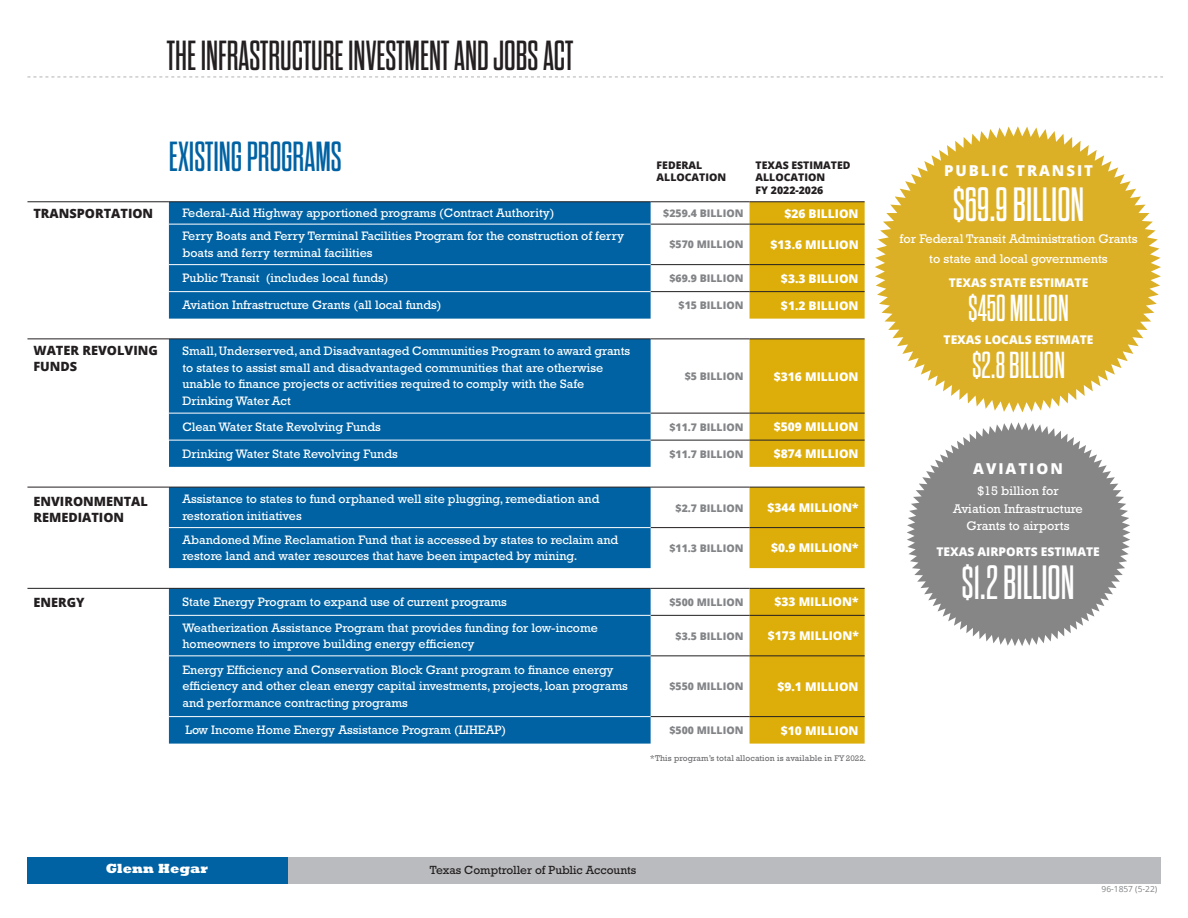
<style>
.page{position:relative;width:1188px;height:918px;background:#fff}
.page>*{position:absolute;margin:0;border:0;box-sizing:border-box;transform-origin:0 0}
.t1{font:48px "Dharma Gothic M";color:#fff}
.t2{font:42px "Dharma Gothic M";color:#231f20}
.t3{font:42px "Dharma Gothic M";color:#0062a3}
.t4{font:37.5px "Dharma Gothic M";color:#fff}
.t5{font:800 15px "Open Sans";letter-spacing:.13em;color:#fff}
.t6{font:800 13.5px "Rockwell Std";color:#fff}
.t7{font:12.75px/17.7px "Rockwell Std";color:#fff;text-align:center}
.t8{font:800 12.75px/15.3px "Open Sans";color:#231f20}
.t9{font:12.45px/16.5px "Rockwell Std";color:#fff}
.t10{font:800 12px "Open Sans";color:#fff}
.t11{font:12px "Rockwell Std";color:#231f20}
.t12{font:800 10.5px "Open Sans";color:#828487}
.t13{font:800 10.5px/12.6px "Open Sans";color:#231f20}
.t14{font:8.55px "Rockwell Std";letter-spacing:.01em;color:#6c6d70}
.t15{font:8.4px "Open Sans";color:#808285}
.s1{font-size:8.25px}
.s2{font-size:9px}
</style>
<div class="page">
<div style="left:27px;top:857px;width:264px;height:27px;background:#0062a3"></div>
<div style="left:288px;top:857px;width:873px;height:27px;background:#babbbe"></div>
<svg style="left:169px;top:203px;width:482px;height:541px;background:#1e74ad"></svg>
<svg style="left:750px;top:203px;width:115px;height:541px;background:#dfb523"></svg>
<svg style="left:750px;top:292px;width:115px;height:148px;background:#dfb72b"></svg>
<hr style="left:27px;top:202px;width:142px;height:1px;background:#231f20">
<hr style="left:169px;top:202px;width:482px;height:1px;background:#231f20">
<hr style="left:651px;top:202px;width:99px;height:1px;background:#231f20">
<hr style="left:750px;top:202px;width:115px;height:1px;background:#231f20">
<hr style="left:651px;top:224px;width:99px;height:1px;background:#231f20">
<hr style="left:750px;top:224px;width:115px;height:1px;background:#231f20">
<hr style="left:651px;top:264px;width:99px;height:1px;background:#231f20">
<hr style="left:750px;top:264px;width:115px;height:1px;background:#231f20">
<hr style="left:651px;top:291px;width:99px;height:1px;background:#231f20">
<hr style="left:27px;top:339px;width:142px;height:1px;background:#231f20">
<hr style="left:169px;top:339px;width:482px;height:1px;background:#231f20">
<hr style="left:651px;top:339px;width:99px;height:1px;background:#231f20">
<hr style="left:750px;top:339px;width:115px;height:1px;background:#231f20">
<hr style="left:651px;top:413px;width:99px;height:1px;background:#231f20">
<hr style="left:651px;top:440px;width:99px;height:1px;background:#231f20">
<hr style="left:169px;top:487px;width:482px;height:1px;background:#231f20">
<hr style="left:651px;top:487px;width:99px;height:1px;background:#231f20">
<hr style="left:750px;top:487px;width:115px;height:1px;background:#231f20">
<hr style="left:651px;top:527px;width:99px;height:1px;background:#231f20">
<hr style="left:750px;top:527px;width:115px;height:1px;background:#231f20">
<hr style="left:169px;top:588px;width:482px;height:1px;background:#231f20">
<hr style="left:651px;top:588px;width:99px;height:1px;background:#231f20">
<hr style="left:750px;top:588px;width:115px;height:1px;background:#231f20">
<hr style="left:651px;top:615px;width:99px;height:1px;background:#231f20">
<hr style="left:750px;top:615px;width:115px;height:1px;background:#231f20">
<hr style="left:651px;top:656px;width:99px;height:1px;background:#231f20">
<hr style="left:750px;top:656px;width:115px;height:1px;background:#231f20">
<hr style="left:651px;top:716px;width:99px;height:1px;background:#231f20">
<hr style="left:750px;top:716px;width:115px;height:1px;background:#231f20">
<hr style="left:750px;top:291px;width:115px;height:1px;background:#231f20">
<hr style="left:750px;top:413px;width:115px;height:1px;background:#231f20">
<hr style="left:750px;top:440px;width:115px;height:1px;background:#231f20">
<hr style="left:169px;top:224px;width:482px;height:1px;background:#fff">
<hr style="left:169px;top:264px;width:482px;height:1px;background:#fff">
<hr style="left:169px;top:291px;width:482px;height:1px;background:#fff">
<hr style="left:169px;top:413px;width:482px;height:1px;background:#fff">
<hr style="left:169px;top:440px;width:482px;height:1px;background:#fff">
<hr style="left:169px;top:527px;width:482px;height:1px;background:#fff">
<hr style="left:169px;top:615px;width:482px;height:1px;background:#fff">
<hr style="left:169px;top:656px;width:482px;height:1px;background:#fff">
<hr style="left:169px;top:716px;width:482px;height:1px;background:#fff">
<hr style="left:27px;top:487px;width:142px;height:1px;background:#231f20">
<hr style="left:27px;top:588px;width:142px;height:1px;background:#231f20">
<svg style="left:907px;top:422px;width:223px;height:224px;fill:#878687"></svg>
<svg style="left:875px;top:126px;width:286px;height:286px;fill:#dcb026"></svg>
<svg style="left:27px;top:77px;width:1136px;height:1px"></svg>
<h2 class="t2" style="left:167px;top:35px;width:408px">THE INFRASTRUCTURE INVESTMENT AND JOBS ACT</h2>
<h2 class="t3" style="left:169px;top:137px;width:174px">EXISTING PROGRAMS</h2>
<p class="t13" style="left:657px;top:158px;width:71px">FEDERAL<br>ALLOCATION</p>
<p class="t13" style="left:756px;top:158px;width:97px">TEXAS ESTIMATED<br>ALLOCATION<br>FY 2022-2026</p>
<p class="t8" style="left:33px;top:205px;width:121px">TRANSPORTATION</p>
<p class="t9" style="left:182px;top:205px;width:374px">Federal-Aid Highway apportioned programs (Contract Authority)</p>
<p class="t12" style="left:663px;top:205px;width:82px">$259.4 BILLION</p>
<p class="t10" style="left:784px;top:204px;width:76px">$26 BILLION</p>
<p class="t9" style="left:182px;top:228px;width:443px">Ferry Boats and Ferry Terminal Facilities Program for the construction of ferry boats and ferry terminal facilities</p>
<p class="t12" style="left:669px;top:237px;width:76px">$570 MILLION</p>
<p class="t10" style="left:771px;top:235px;width:90px">$13.6 MILLION</p>
<p class="t9" style="left:182px;top:270px;width:208px">Public Transit (includes local funds)</p>
<p class="t12" style="left:669px;top:270px;width:76px">$69.9 BILLION</p>
<p class="t10" style="left:781px;top:269px;width:79px">$3.3 BILLION</p>
<p class="t9" style="left:182px;top:297px;width:261px">Aviation Infrastructure Grants (all local funds)</p>
<p class="t12" style="left:679px;top:298px;width:66px">$15 BILLION</p>
<p class="t10" style="left:781px;top:296px;width:79px">$1.2 BILLION</p>
<p class="t8" style="left:33px;top:342px;width:126px">WATER REVOLVING<br>FUNDS</p>
<p class="t9" style="left:182px;top:343px;width:449px">Small, Underserved, and Disadvantaged Communities Program to award grants to states to assist small and disadvantaged communities that are otherwise unable to finance projects or activities required to comply with the Safe Drinking Water Act</p>
<p class="t12" style="left:685px;top:368px;width:60px">$5 BILLION</p>
<p class="t10" style="left:774px;top:367px;width:86px">$316 MILLION</p>
<p class="t9" style="left:182px;top:418px;width:200px">Clean Water State Revolving Funds</p>
<p class="t12" style="left:669px;top:419px;width:76px">$11.7 BILLION</p>
<p class="t10" style="left:774px;top:418px;width:86px">$509 MILLION</p>
<p class="t9" style="left:182px;top:445px;width:217px">Drinking Water State Revolving Funds</p>
<p class="t12" style="left:669px;top:446px;width:76px">$11.7 BILLION</p>
<p class="t10" style="left:774px;top:445px;width:86px">$874 MILLION</p>
<p class="t8" style="left:33px;top:493px;width:116px">ENVIRONMENTAL<br>REMEDIATION</p>
<p class="t9" style="left:182px;top:491px;width:419px">Assistance to states to fund orphaned well site plugging, remediation and restoration initiatives</p>
<p class="t12" style="left:676px;top:500px;width:69px">$2.7 BILLION</p>
<p class="t10" style="left:767px;top:498px;width:93px">$344 MILLION*</p>
<p class="t9" style="left:182px;top:531px;width:437px">Abandoned Mine Reclamation Fund that is accessed by states to reclaim and restore land and water resources that have been impacted by mining.</p>
<p class="t12" style="left:669px;top:540px;width:76px">$11.3 BILLION</p>
<p class="t10" style="left:771px;top:539px;width:89px">$0.9 MILLION*</p>
<p class="t8" style="left:33px;top:594px;width:53px">ENERGY</p>
<p class="t9" style="left:182px;top:594px;width:326px">State Energy Program to expand use of current programs</p>
<p class="t12" style="left:669px;top:594px;width:76px">$500 MILLION</p>
<p class="t10" style="left:774px;top:593px;width:86px">$33 MILLION*</p>
<p class="t9" style="left:182px;top:619px;width:417px">Weatherization Assistance Program that provides funding for low-income homeowners to improve building energy efficiency</p>
<p class="t12" style="left:676px;top:628px;width:69px">$3.5 BILLION</p>
<p class="t10" style="left:768px;top:626px;width:93px">$173 MILLION*</p>
<p class="t9" style="left:182px;top:661px;width:447px">Energy Efficiency and Conservation Block Grant program to finance energy efficiency and other clean energy capital investments, projects, loan programs and performance contracting programs</p>
<p class="t12" style="left:669px;top:678px;width:76px">$550 MILLION</p>
<p class="t10" style="left:777px;top:677px;width:83px">$9.1 MILLION</p>
<p class="t9" style="left:186px;top:722px;width:322px">Low Income Home Energy Assistance Program (LIHEAP)</p>
<p class="t12" style="left:669px;top:722px;width:76px">$500 MILLION</p>
<p class="t10" style="left:781px;top:721px;width:79px">$10 MILLION</p>
<p class="t14" style="left:650px;top:753px;width:217px">*This program’s total allocation is available in <span class="s1">FY 2022</span><span class="s2">.</span></p>
<p class="t5" style="left:944px;top:159px;width:151px">PUBLIC TRANSIT</p>
<h1 class="t1" style="left:953px;top:182px;width:133px">$69.9 BILLION</h1>
<p class="t7" style="left:900px;top:229px;width:240px;line-height:19.5px">for Federal Transit Administration Grants to state and local governments</p>
<p class="t10" style="left:949px;top:274px;width:141px">TEXAS STATE ESTIMATE</p>
<h3 class="t4" style="left:968px;top:291px;width:102px">$450 MILLION</h3>
<p class="t10" style="left:944px;top:331px;width:151px">TEXAS LOCALS ESTIMATE</p>
<h3 class="t4" style="left:972px;top:348px;width:95px">$2.8 BILLION</h3>
<p class="t5" style="left:973px;top:457px;width:91px">AVIATION</p>
<p class="t7" style="left:953px;top:482px;width:131px">$15 billion for<br>Aviation Infrastructure<br>Grants to airports</p>
<p class="t10" style="left:936px;top:542px;width:165px">TEXAS AIRPORTS ESTIMATE</p>
<h1 class="t1" style="left:962px;top:560px;width:115px">$1.2 BILLION</h1>
<p class="t6" style="left:106px;top:860px;width:103px">Glenn Hegar</p>
<p class="t11" style="left:430px;top:863px;width:208px">Texas Comptroller of Public Accounts</p>
<p class="t15" style="left:1102px;top:884px;width:57px">96-1857 (5-22)</p>
</div>
